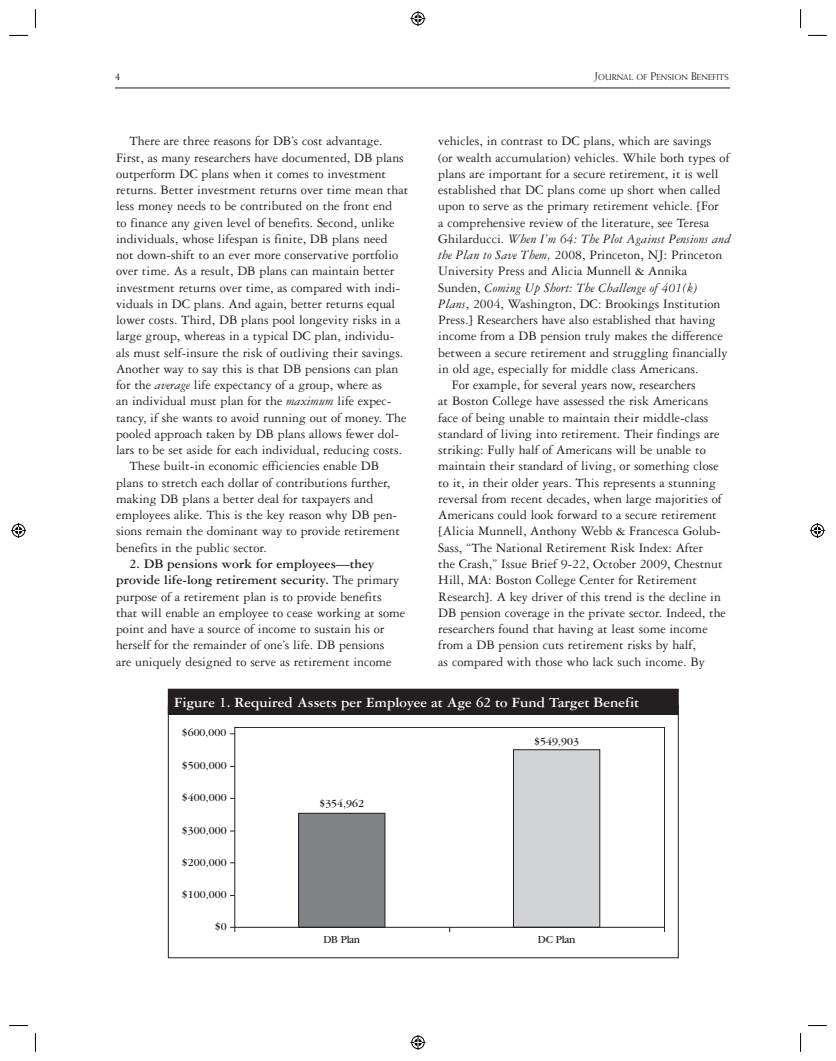
<style>
.page{position:relative;width:836px;height:1061px;background:#fff}
.page>*{position:absolute;margin:0;border:0;box-sizing:border-box;transform-origin:0 0}
.t1{font:700 15px "Garamond 3 LT Std";color:#fff}
.t2{font:13.75px/16.2px "Garamond 3 LT Std";color:#231f20}
.t3{font:italic 13.75px "Garamond 3 LT Std";color:#231f20}
.t4{font:11.25px "Garamond";color:#231f20}
.t5{font:11.25px "Weiss Std";color:#231f20}
.t6{font:8.5px "Weiss Std";color:#231f20}
.s1{font-size:11.25px}
.s2{font-style:italic}
.s3{font-weight:700}
.s4{font-style:normal}
</style>
<div class="page">
<hr style="left:115px;top:88px;width:615px;height:1px;background:#231f20">
<div style="left:168px;top:689px;width:510px;height:25px;background:#231f20"></div>
<div style="left:168px;top:689px;width:510px;height:26px;border:1px solid #231f20"></div>
<div style="left:299px;top:813px;width:86px;height:114px;background:#808285"></div>
<div style="left:298px;top:813px;width:87px;height:115px;border:1px solid #231f20"></div>
<div style="left:513px;top:750px;width:87px;height:177px;background:#d1d2d4"></div>
<div style="left:513px;top:749px;width:87px;height:179px;border:1px solid #231f20"></div>
<div style="left:234px;top:727px;width:431px;height:201px;border:1px solid #231f20"></div>
<svg style="left:9px;top:35px;width:19px;height:1px"></svg>
<svg style="left:808px;top:35px;width:19px;height:1px"></svg>
<svg style="left:9px;top:1025px;width:19px;height:1px"></svg>
<svg style="left:808px;top:1025px;width:19px;height:1px"></svg>
<svg style="left:35px;top:9px;width:1px;height:19px"></svg>
<svg style="left:35px;top:1033px;width:1px;height:19px"></svg>
<svg style="left:800px;top:9px;width:1px;height:19px"></svg>
<svg style="left:800px;top:1033px;width:1px;height:19px"></svg>
<svg style="left:410px;top:11px;width:15px;height:15px"></svg>
<svg style="left:410px;top:1035px;width:15px;height:15px"></svg>
<svg style="left:11px;top:523px;width:15px;height:15px"></svg>
<svg style="left:810px;top:523px;width:15px;height:15px"></svg>
<p class="t5" style="left:115px;top:70px;width:7px">4</p>
<p class="t6" style="left:594px;top:73px;width:136px"><span class="s1">J</span>OURNAL OF <span class="s1">P</span>ENSION <span class="s1">B</span>ENEFITS</p>
<p class="t2" style="left:130px;top:133px;width:254px">There are three reasons for DB’s cost advantage.</p>
<p class="t2" style="left:116px;top:149px;width:289px">First, as many researchers have documented, DB plans</p>
<p class="t2" style="left:116px;top:166px;width:272px">outperform DC plans when it comes to investment</p>
<p class="t2" style="left:116px;top:182px;width:294px">returns. Better investment returns over time mean that</p>
<p class="t2" style="left:116px;top:198px;width:278px">less money needs to be contributed on the front end</p>
<p class="t2" style="left:116px;top:214px;width:280px">to finance any given level of benefits. Second, unlike</p>
<p class="t2" style="left:116px;top:231px;width:273px">individuals, whose lifespan is finite, DB plans need</p>
<p class="t2" style="left:116px;top:247px;width:284px">not down-shift to an ever more conservative portfolio</p>
<p class="t2" style="left:116px;top:263px;width:280px">over time. As a result, DB plans can maintain better</p>
<p class="t2" style="left:116px;top:279px;width:286px">investment returns over time, as compared with indi-</p>
<p class="t2" style="left:116px;top:296px;width:281px">viduals in DC plans. And again, better returns equal</p>
<p class="t2" style="left:116px;top:312px;width:286px">lower costs. Third, DB plans pool longevity risks in a</p>
<p class="t2" style="left:116px;top:328px;width:280px">large group, whereas in a typical DC plan, individu-</p>
<p class="t2" style="left:116px;top:344px;width:289px">als must self-insure the risk of outliving their savings.</p>
<p class="t2" style="left:116px;top:361px;width:284px">Another way to say this is that DB pensions can plan</p>
<p class="t2" style="left:116px;top:377px;width:267px">for the <span class="s2">average</span> life expectancy of a group, where as</p>
<p class="t2" style="left:116px;top:393px;width:277px">an individual must plan for the <span class="s2">maximum</span> life expec-</p>
<p class="t2" style="left:116px;top:409px;width:292px">tancy, if she wants to avoid running out of money. The</p>
<p class="t2" style="left:116px;top:426px;width:285px">pooled approach taken by DB plans allows fewer dol-</p>
<p class="t2" style="left:116px;top:442px;width:288px">lars to be set aside for each individual, reducing costs.</p>
<p class="t2" style="left:130px;top:458px;width:251px">These built-in economic efficiencies enable DB</p>
<p class="t2" style="left:116px;top:474px;width:276px">plans to stretch each dollar of contributions further,</p>
<p class="t2" style="left:116px;top:491px;width:259px">making DB plans a better deal for taxpayers and</p>
<p class="t2" style="left:116px;top:507px;width:283px">employees alike. This is the key reason why DB pen-</p>
<p class="t2" style="left:116px;top:523px;width:285px">sions remain the dominant way to provide retirement</p>
<p class="t2" style="left:116px;top:539px;width:152px">benefits in the public sector.</p>
<p class="t2" style="left:116px;top:556px;width:291px;text-indent:13px"><span class="s3">2. DB pensions work for employees—they provide life-long retirement security.</span> The primary purpose of a retirement plan is to provide benefits that will enable an employee to cease working at some point and have a source of income to sustain his or herself for the remainder of one’s life. DB pensions<br>are uniquely designed to serve as retirement income</p>
<p class="t2" style="left:438px;top:133px;width:275px">vehicles, in contrast to DC plans, which are savings</p>
<p class="t2" style="left:438px;top:149px;width:293px">(or wealth accumulation) vehicles. While both types of</p>
<p class="t2" style="left:438px;top:166px;width:282px">plans are important for a secure retirement, it is well</p>
<p class="t2" style="left:438px;top:182px;width:284px">established that DC plans come up short when called</p>
<p class="t2" style="left:438px;top:198px;width:282px">upon to serve as the primary retirement vehicle. [For</p>
<p class="t2" style="left:438px;top:214px;width:272px">a comprehensive review of the literature, see Teresa</p>
<p class="t3" style="left:438px;top:231px;width:294px"><span class="s4">Ghilarducci.</span> When I’m 64: The Plot Against Pensions and</p>
<p class="t2" style="left:438px;top:247px;width:285px"><span class="s2">the Plan to Save Them,</span> 2008, Princeton, NJ: Princeton</p>
<p class="t2" style="left:438px;top:263px;width:250px">University Press and Alicia Munnell &amp; Annika</p>
<p class="t3" style="left:438px;top:280px;width:261px"><span class="s4">Sunden,</span> Coming Up Short: The Challenge of 401(k)</p>
<p class="t2" style="left:438px;top:296px;width:284px"><span class="s2">Plans</span> , 2004, Washington, DC: Brookings Institution</p>
<p class="t2" style="left:438px;top:312px;width:279px">Press.] Researchers have also established that having</p>
<p class="t2" style="left:438px;top:328px;width:286px">income from a DB pension truly makes the difference</p>
<p class="t2" style="left:438px;top:344px;width:291px">between a secure retirement and struggling financially</p>
<p class="t2" style="left:438px;top:361px;width:262px">in old age, especially for middle class Americans.</p>
<p class="t2" style="left:452px;top:377px;width:245px">For example, for several years now, researchers</p>
<p class="t2" style="left:438px;top:393px;width:272px">at Boston College have assessed the risk Americans</p>
<p class="t2" style="left:438px;top:409px;width:272px">face of being unable to maintain their middle-class</p>
<p class="t2" style="left:438px;top:426px;width:283px">standard of living into retirement. Their findings are</p>
<p class="t2" style="left:438px;top:442px;width:269px">striking: Fully half of Americans will be unable to</p>
<p class="t2" style="left:438px;top:458px;width:282px">maintain their standard of living, or something close</p>
<p class="t2" style="left:438px;top:474px;width:279px">to it, in their older years. This represents a stunning</p>
<p class="t2" style="left:438px;top:491px;width:285px">reversal from recent decades, when large majorities of</p>
<p class="t2" style="left:438px;top:507px;width:280px">Americans could look forward to a secure retirement</p>
<p class="t2" style="left:438px;top:523px;width:284px">[Alicia Munnell, Anthony Webb &amp; Francesca Golub-</p>
<p class="t2" style="left:438px;top:539px;width:266px">Sass, “The National Retirement Risk Index: After</p>
<p class="t2" style="left:438px;top:556px;width:286px">the Crash,” Issue Brief 9-22, October 2009, Chestnut</p>
<p class="t2" style="left:438px;top:572px;width:260px">Hill, MA: Boston College Center for Retirement</p>
<p class="t2" style="left:438px;top:588px;width:284px">Research]. A key driver of this trend is the decline in</p>
<p class="t2" style="left:438px;top:604px;width:289px">DB pension coverage in the private sector. Indeed, the</p>
<p class="t2" style="left:438px;top:621px;width:271px">researchers found that having at least some income</p>
<p class="t2" style="left:438px;top:637px;width:259px">from a DB pension cuts retirement risks by half,</p>
<p class="t2" style="left:438px;top:653px;width:268px">as compared with those who lack such income. By</p>
<p class="t1" style="left:174px;top:694px;width:466px">Figure 1. Required Assets per Employee at Age 62 to Fund Target Benefit</p>
<p class="t4" style="left:182px;top:727px;width:46px">$600,000</p>
<p class="t4" style="left:182px;top:759px;width:46px">$500,000</p>
<p class="t4" style="left:182px;top:792px;width:46px">$400,000</p>
<p class="t4" style="left:182px;top:825px;width:46px">$300,000</p>
<p class="t4" style="left:182px;top:856px;width:46px">$200,000</p>
<p class="t4" style="left:182px;top:889px;width:46px">$100,000</p>
<p class="t4" style="left:215px;top:920px;width:13px">$0</p>
<p class="t4" style="left:319px;top:798px;width:46px">$354,962</p>
<p class="t4" style="left:534px;top:735px;width:46px">$549,903</p>
<p class="t4" style="left:323px;top:933px;width:38px">DB Plan</p>
<p class="t4" style="left:538px;top:933px;width:39px">DC Plan</p>
</div>
